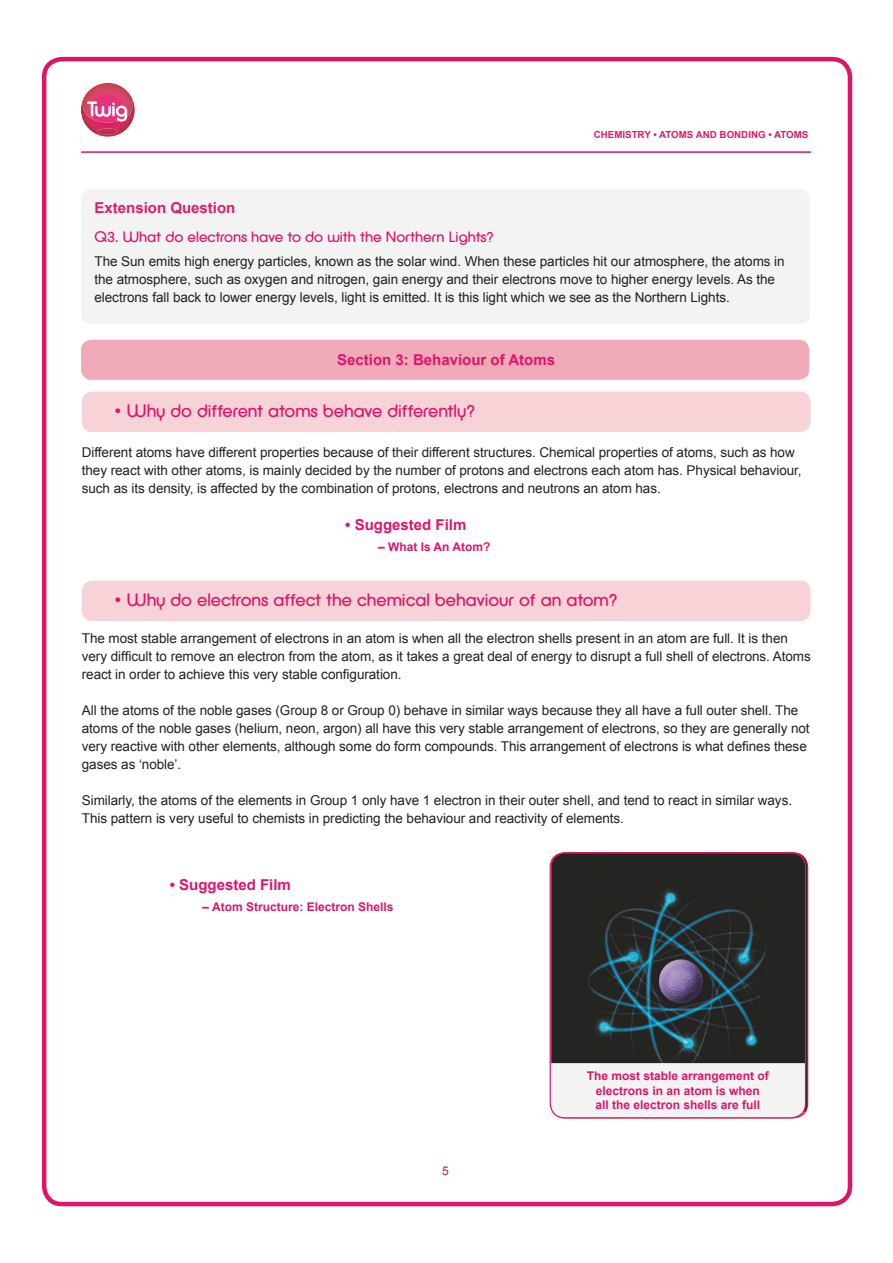
<style>
.page{position:relative;width:893px;height:1263px;background:#fff}
.page>*{position:absolute;margin:0;border:0;box-sizing:border-box;transform-origin:0 0}
.t1{font:18px "Defused";color:#de146c}
.t2{font:700 15px "Arial";color:#de146c}
.t3{font:15px "Defused";color:#de146c}
.t4{font:700 15px "Arial";color:#de1c6b}
.t5{font:13.5px/18px "Arial";letter-spacing:-.005em;color:#231f20}
.t6{font:700 12px/14.4px "Arial";color:#de146c;text-align:center}
.t7{font:12px "Arial";color:#c02030}
.t8{font:700 9.75px "Arial";color:#de1c6b}
</style>
<div class="page">
<div style="left:42px;top:57px;width:810px;height:1149px;border:4px solid #de146c;border-radius:18px"></div>
<hr style="left:81px;top:151px;width:730px;height:2px;background:#de146c">
<div style="left:81px;top:340px;width:728px;height:40px;background:#f0a9b7;border-radius:11px"></div>
<div style="left:82px;top:392px;width:729px;height:40px;background:#f7d3d8;border-radius:11px"></div>
<div style="left:82px;top:581px;width:729px;height:40px;background:#f7d3d8;border-radius:11px"></div>
<div style="left:81px;top:189px;width:729px;height:135px;background:#f3f3f4;border-radius:11px"></div>
<img style="left:551px;top:853px;width:257px;height:259px">
<div style="left:550px;top:1063px;width:255px;height:55px;background:#f3f3f4"></div>
<div style="left:550px;top:852px;width:256px;height:266px;border:1px solid #de146c;border-radius:14px"></div>
<img style="left:98px;top:129px;width:20px;height:6px">
<img style="left:83px;top:91px;width:50px;height:32px">
<svg style="left:84px;top:83px;width:43px;height:39px"></svg>
<p class="t4" style="left:94px;top:198px;width:142px">Extension Question</p>
<p class="t3" style="left:94px;top:228px;width:401px">Q3. What do electrons have to do with the Northern Lights?</p>
<p class="t8" style="left:594px;top:128px;width:216px">CHEMISTRY • ATOMS AND BONDING • ATOMS</p>
<p class="t5" style="left:94px;top:253px;width:692px">The Sun emits high energy particles, known as the solar wind. When these particles hit our atmosphere, the atoms in the atmosphere, such as oxygen and nitrogen, gain energy and their electrons move to higher energy levels. As the electrons fall back to lower energy levels, light is emitted. It is this light which we see as the Northern Lights.</p>
<p class="t2" style="left:337px;top:350px;width:219px">Section 3: Behaviour of Atoms</p>
<h1 class="t1" style="left:114px;top:401px;width:362px">• Why do different atoms behave differently?</h1>
<p class="t5" style="left:82px;top:444px;width:721px">Different atoms have different properties because of their different structures. Chemical properties of atoms, such as how they react with other atoms, is mainly decided by the number of protons and electrons each atom has. Physical behaviour, such as its density, is affected by the combination of protons, electrons and neutrons an atom has.</p>
<p class="t2" style="left:345px;top:515px;width:123px">• Suggested Film</p>
<p class="t6" style="left:378px;top:540px;width:114px">– What Is An Atom?</p>
<h1 class="t1" style="left:114px;top:590px;width:505px">• Why do electrons affect the chemical behaviour of an atom?</h1>
<p class="t5" style="left:82px;top:629px;width:730px">The most stable arrangement of electrons in an atom is when all the electron shells present in an atom are full. It is then very difficult to remove an electron from the atom, as it takes a great deal of energy to disrupt a full shell of electrons. Atoms react in order to achieve this very stable configuration.</p>
<p class="t5" style="left:82px;top:701px;width:729px">All the atoms of the noble gases (Group 8 or Group 0) behave in similar ways because they all have a full outer shell. The atoms of the noble gases (helium, neon, argon) all have this very stable arrangement of electrons, so they are generally not very reactive with other elements, although some do form compounds. This arrangement of electrons is what defines these gases as ‘noble’.</p>
<p class="t5" style="left:82px;top:791px;width:712px">Similarly, the atoms of the elements in Group 1 only have 1 electron in their outer shell, and tend to react in similar ways.<br>This pattern is very useful to chemists in predicting the behaviour and reactivity of elements.</p>
<p class="t2" style="left:170px;top:875px;width:123px">• Suggested Film</p>
<p class="t6" style="left:202px;top:900px;width:192px">– Atom Structure: Electron Shells</p>
<p class="t7" style="left:442px;top:1163px;width:8px">5</p>
<p class="t6" style="left:587px;top:1069px;width:184px">The most stable arrangement of electrons in an atom is when<br>all the electron shells are full</p>
</div>
